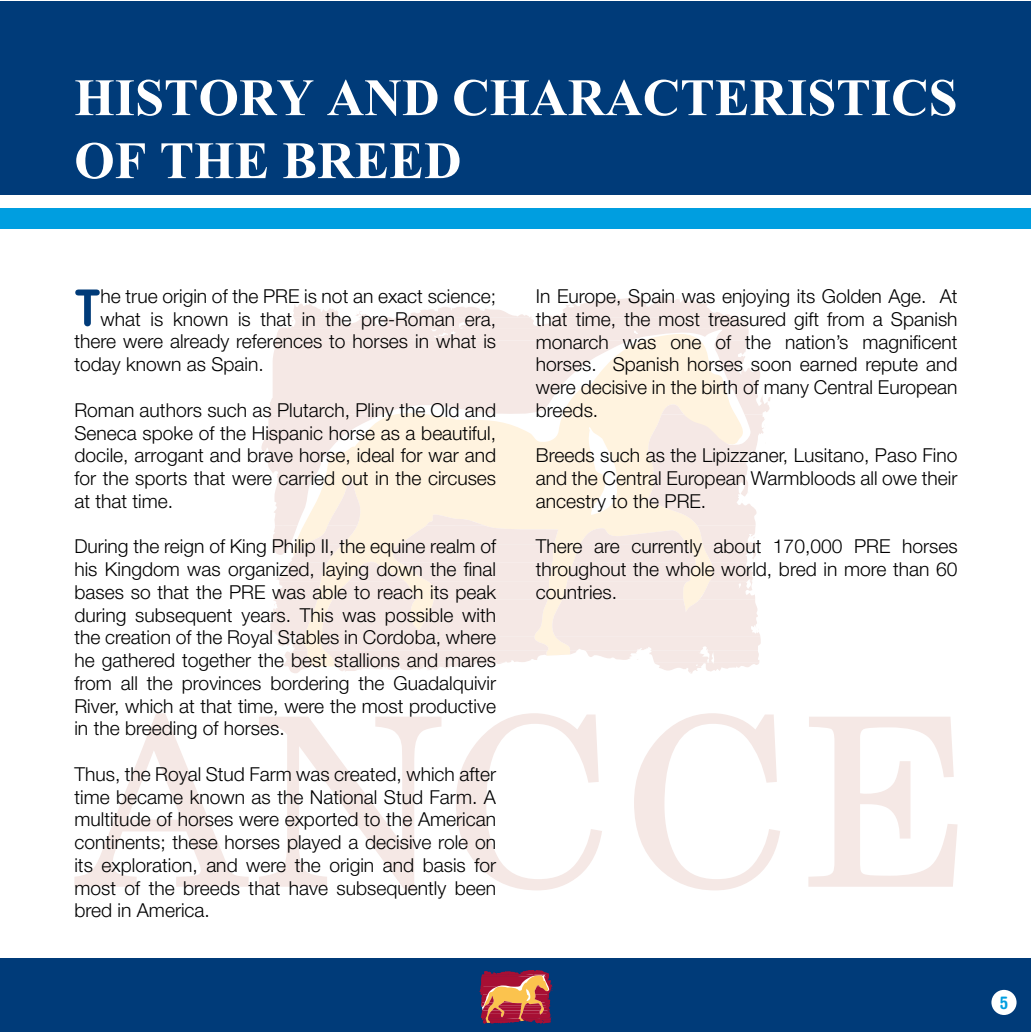
<style>
.page{position:relative;width:1032px;height:1032px;background:#fff}
.page>*{position:absolute;margin:0;border:0;box-sizing:border-box;transform-origin:0 0}
.t1{font:700 52.5px/63px "Times New Roman";color:#fff}
.t2{font:700 condensed 50.23px "Helvetica Rounded";color:#003b79}
.t3{font:300 19.25px/22.8px "Helvetica Neue";color:#000;text-align:justify}
.t4{font:700 condensed 17.5px "Helvetica Rounded";color:#009ee0}
</style>
<div class="page">
<svg style="left:74px;top:713px;width:175px;height:174px"></svg>
<svg style="left:259px;top:717px;width:182px;height:173px"></svg>
<svg style="left:456px;top:713px;width:146px;height:177px"></svg>
<svg style="left:634px;top:713px;width:146px;height:177px"></svg>
<svg style="left:808px;top:717px;width:149px;height:170px"></svg>
<svg style="left:261px;top:297px;width:509px;height:377px"></svg>
<div style="left:0;top:1px;width:1031px;height:194px;background:#003b79"></div>
<div style="left:0;top:958px;width:1031px;height:74px;background:#003b79"></div>
<div style="left:991px;top:990px;width:25px;height:25px;background:#fff;border-radius:50%"></div>
<div style="left:0;top:208px;width:1031px;height:21px;background:#009ee0"></div>
<svg style="left:480px;top:970px;width:72px;height:53px;background:#b3534e"></svg>
<h1 class="t1" style="left:74px;top:66px;width:885px">HISTORY AND CHARACTERISTICS<br>OF THE BREED</h1>
<h2 class="t2" style="left:74px;top:277px;width:28px">T</h2>
<p class="t3" style="left:101px;top:284px;width:397px">he true origin of the PRE is not an exact science;</p>
<p class="t3" style="left:101px;top:307px;width:397px">what is known is that in the pre-Roman era,</p>
<p class="t3" style="left:74px;top:330px;width:423px">there were already references to horses in what is</p>
<p class="t3" style="left:74px;top:353px;width:191px">today known as Spain.</p>
<p class="t3" style="left:74px;top:398px;width:423px">Roman authors such as Plutarch, Pliny the Old and Seneca spoke of the Hispanic horse as a beautiful, docile, arrogant and brave horse, ideal for war and for the sports that were carried out in the circuses at that time.</p>
<p class="t3" style="left:74px;top:535px;width:423px">During the reign of King Philip II, the equine realm of his Kingdom was organized, laying down the final bases so that the PRE was able to reach its peak during subsequent years. This was possible with the creation of the Royal Stables in Cordoba, where he gathered together the best stallions and mares from all the provinces bordering the Guadalquivir River, which at that time, were the most productive in the breeding of horses.</p>
<p class="t3" style="left:74px;top:762px;width:423px">Thus, the Royal Stud Farm was created, which after time became known as the National Stud Farm. A multitude of horses were exported to the American continents; these horses played a decisive role on its exploration, and were the origin and basis for most of the breeds that have subsequently been bred in America.</p>
<p class="t3" style="left:536px;top:284px;width:423px">In Europe, Spain was enjoying its Golden Age. At that time, the most treasured gift from a Spanish monarch was one of the nation’s magnificent horses. Spanish horses soon earned repute and were decisive in the birth of many Central European breeds.</p>
<p class="t3" style="left:536px;top:444px;width:423px">Breeds such as the Lipizzaner, Lusitano, Paso Fino and the Central European Warmbloods all owe their ancestry to the PRE.</p>
<p class="t3" style="left:536px;top:535px;width:423px">There are currently about 170,000 PRE horses throughout the whole world, bred in more than 60 countries.</p>
<p class="t4" style="left:1000px;top:992px;width:10px">5</p>
</div>
